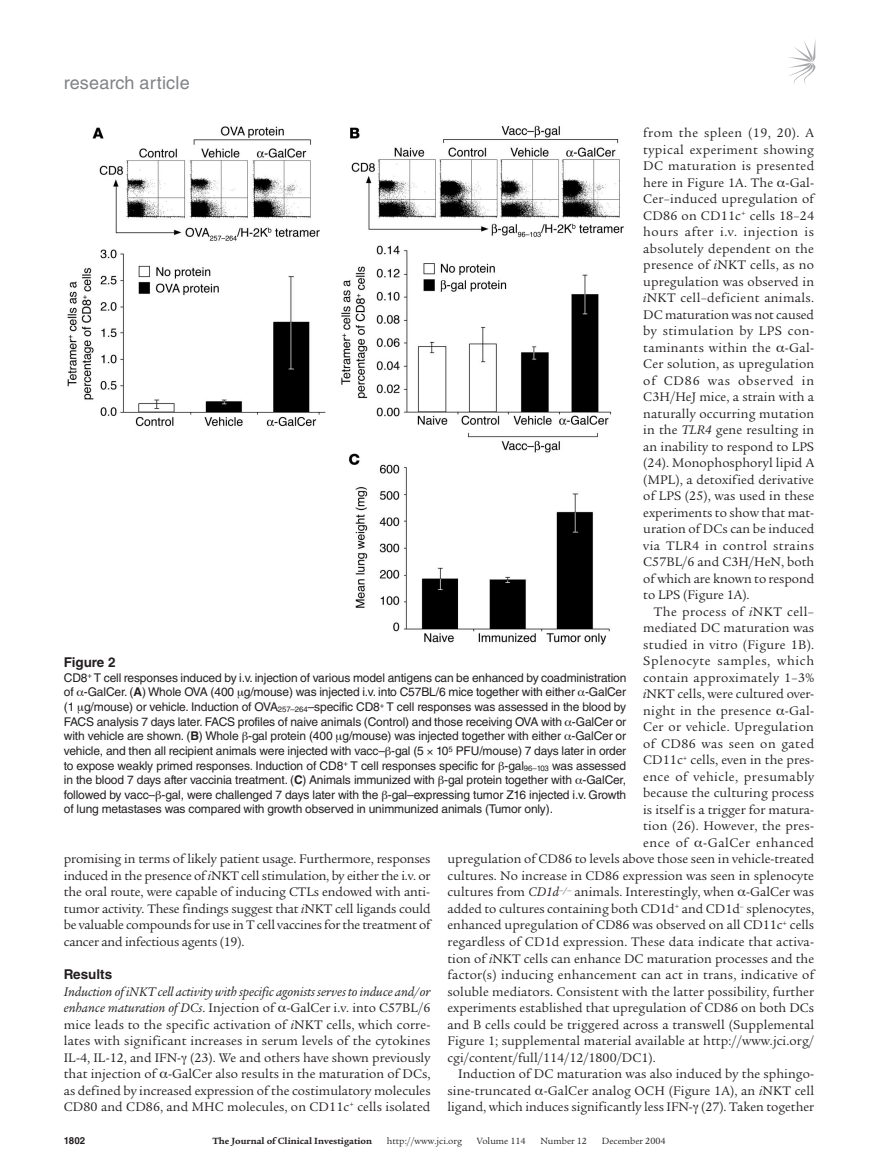
<style>
.page{position:relative;width:878px;height:1174px;background:#fff}
.page>*{position:absolute;margin:0;border:0;box-sizing:border-box;transform-origin:0 0}
.t1{font:18px "Helvetica LT Std";letter-spacing:.01em;color:#808285}
.t2{font:13.5px/16.5px "Legacy Serif Std";letter-spacing:.005em;color:#231f20;text-align:justify}
.t3{font:13.5px "Legacy Serif Std";letter-spacing:.025em;color:#231f20}
.t4{font:13.5px "Legacy Serif Std";letter-spacing:.035em;color:#231f20}
.t5{font:13.5px "Legacy Serif Std";letter-spacing:.05em;color:#231f20}
.t6{font:13.5px "Legacy Serif Std";letter-spacing:.03em;color:#231f20}
.t7{font:13.5px "Legacy Serif Std";letter-spacing:.04em;color:#231f20}
.t8{font:700 13.5px "Helvetica LT Std";color:#231f20}
.t9{font:12px/14.7px "Helvetica LT Std";letter-spacing:-.01em;color:#231f20;text-align:justify}
.t10{font:9.75px "Legacy Serif Std";color:#231f20}
.t11{font:700 9.75px "Legacy Serif Std";color:#231f20}
.t12{font:700 9.75px "Helvetica LT Std";color:#231f20}
.s1{font-style:italic}
.s2{font-weight:700}
</style>
<div class="page">
<svg style="left:789px;top:41px;width:26px;height:44px"></svg>
<img style="left:67px;top:125px;width:557px;height:520px">
<h1 class="t1" style="left:64px;top:72px;width:127px">research article</h1>
<p class="t2" style="left:643px;top:125px;width:172px">from the spleen (19, 20). A typical experiment showing DC maturation is presented here in Figure 1A. The -Gal-Cer–induced upregulation of CD86 on CD11c<sup>+</sup> cells 18–24 hours after i.v. injection is absolutely dependent on the presence of <span class="s1">i</span>NKT cells, as no upregulation was observed in <span class="s1">i</span>NKT cell–deficient animals.<br>DC maturation was not caused by stimulation by LPS con&shy;taminants within the -Gal-Cer solution, as upregulation of CD86 was observed in C3H/HeJ mice, a strain with a naturally occurring mutation in the <span class="s1">TLR4</span> gene resulting in an inability to respond to LPS (24). Monophosphoryl lipid A (MPL), a detoxified derivative of LPS (25), was used in these experiments to show that mat&shy;uration of DCs can be induced via TLR4 in control strains C57BL/6 and C3H/HeN, both of which are known to respond to LPS (Figure 1A).</p>
<p class="t6" style="left:654px;top:604px;width:162px">The process of <span class="s1">i</span>NKT cell–</p>
<p class="t2" style="left:643px;top:620px;width:172px">mediated DC maturation was</p>
<p class="t3" style="left:643px;top:637px;width:172px">studied in vitro (Figure 1B).</p>
<p class="t5" style="left:643px;top:653px;width:172px">Splenocyte samples, which</p>
<p class="t3" style="left:643px;top:670px;width:172px">contain approximately 1–3%</p>
<p class="t2" style="left:643px;top:686px;width:172px"><span class="s1">i</span>NKT cells, were cultured over-</p>
<p class="t3" style="left:643px;top:703px;width:172px">night in the presence -Gal-</p>
<p class="t3" style="left:643px;top:719px;width:172px">Cer or vehicle. Upregulation</p>
<p class="t4" style="left:643px;top:736px;width:172px">of CD86 was seen on gated</p>
<p class="t2" style="left:643px;top:752px;width:172px">CD11c<sup>+</sup> cells, even in the pres-</p>
<p class="t4" style="left:643px;top:769px;width:172px">ence of vehicle, presumably</p>
<p class="t2" style="left:643px;top:785px;width:172px">because the culturing process</p>
<p class="t2" style="left:643px;top:801px;width:172px">is itself is a trigger for matura-</p>
<p class="t2" style="left:643px;top:818px;width:172px">tion (26). However, the pres-</p>
<p class="t7" style="left:643px;top:835px;width:172px">ence of -GalCer enhanced</p>
<p class="t2" style="left:447px;top:851px;width:368px">upregulation of CD86 to levels above those seen in vehicle-treated</p>
<p class="t2" style="left:447px;top:867px;width:368px">cultures. No increase in CD86 expression was seen in splenocyte</p>
<p class="t2" style="left:447px;top:884px;width:368px">cultures from <span class="s1">CD1d</span><sup>–/–</sup> animals. Interestingly, when -GalCer was</p>
<p class="t2" style="left:447px;top:900px;width:368px">added to cultures containing both CD1d<sup>+</sup> and CD1d<sup>–</sup> splenocytes,</p>
<p class="t2" style="left:447px;top:917px;width:368px">enhanced upregulation of CD86 was observed on all CD11c<sup>+</sup> cells</p>
<p class="t2" style="left:447px;top:933px;width:368px">regardless of CD1d expression. These data indicate that activa-</p>
<p class="t2" style="left:447px;top:950px;width:368px">tion of <span class="s1">i</span>NKT cells can enhance DC maturation processes and the</p>
<p class="t2" style="left:447px;top:966px;width:368px">factor(s) inducing enhancement can act in trans, indicative of</p>
<p class="t2" style="left:447px;top:983px;width:368px">soluble mediators. Consistent with the latter possibility, further</p>
<p class="t2" style="left:447px;top:999px;width:368px">experiments established that upregulation of CD86 on both DCs</p>
<p class="t2" style="left:447px;top:1016px;width:368px">and B cells could be triggered across a transwell (Supplemental</p>
<p class="t2" style="left:447px;top:1032px;width:368px">Figure 1; supplemental material available at http://www.jci.org/</p>
<p class="t2" style="left:447px;top:1049px;width:210px">cgi/content/full/114/12/1800/DC1).</p>
<p class="t2" style="left:458px;top:1065px;width:357px">Induction of DC maturation was also induced by the sphingo-</p>
<p class="t2" style="left:447px;top:1082px;width:368px">sine-truncated -GalCer analog OCH (Figure 1A), an <span class="s1">i</span>NKT cell</p>
<p class="t2" style="left:447px;top:1098px;width:368px">ligand, which induces significantly less IFN- (27). Taken together</p>
<p class="t8" style="left:64px;top:654px;width:53px">Figure 2</p>
<p class="t9" style="left:64px;top:670px;width:564px">CD8<sup>+</sup> T cell responses induced by i.v. injection of various model antigens can be enhanced by coadministration of -GalCer. (<span class="s2">A</span>) Whole OVA (400 g/mouse) was injected i.v. into C57BL/6 mice together with either -GalCer (1 g/mouse) or vehicle. Induction of OVA<sub>257–264</sub>–specific CD8<sup>+</sup> T cell responses was assessed in the blood by FACS analysis 7 days later. FACS profiles of naive animals (Control) and those receiving OVA with -GalCer or with vehicle are shown. (<span class="s2">B</span>) Whole -gal protein (400 g/mouse) was injected together with either -GalCer or vehicle, and then all recipient animals were injected with vacc– -gal (5 10<sup>5</sup> PFU/mouse) 7 days later in order to expose weakly primed responses. Induction of CD8<sup>+</sup> T cell responses specific for -gal<sub>96–103</sub> was assessed in the blood 7 days after vaccinia treatment. (<span class="s2">C</span>) Animals immunized with -gal protein together with -GalCer, followed by vacc– -gal, were challenged 7 days later with the -gal–expressing tumor Z16 injected i.v. Growth of lung metastases was compared with growth observed in unimmunized animals (Tumor only).</p>
<p class="t2" style="left:64px;top:851px;width:368px">promising in terms of likely patient usage. Furthermore, responses induced in the presence of <span class="s1">i</span>NKT cell stimulation, by either the i.v. or the oral route, were capable of inducing CTLs endowed with anti&shy;tumor activity. These findings suggest that <span class="s1">i</span>NKT cell ligands could be valuable compounds for use in T cell vaccines for the treatment of cancer and infectious agents (19).</p>
<p class="t8" style="left:64px;top:966px;width:50px">Results</p>
<p class="t2" style="left:64px;top:983px;width:368px"><span class="s1">Induction of iNKT cell activity with specific agonists serves to induce and/or enhance maturation of DCs</span>. Injection of -GalCer i.v. into C57BL/6 mice leads to the specific activation of <span class="s1">i</span>NKT cells, which corre&shy;lates with significant increases in serum levels of the cytokines IL-4, IL-12, and IFN- (23). We and others have shown previously that injection of -GalCer also results in the maturation of DCs, as defined by increased expression of the costimulatory molecules CD80 and CD86, and MHC molecules, on CD11c<sup>+</sup> cells isolated</p>
<p class="t12" style="left:64px;top:1134px;width:23px">1802</p>
<p class="t11" style="left:212px;top:1135px;width:161px">The Journal of Clinical Investigation</p>
<p class="t10" style="left:387px;top:1135px;width:77px">http://www.jci.org</p>
<p class="t10" style="left:476px;top:1135px;width:50px">Volume 114</p>
<p class="t10" style="left:540px;top:1135px;width:48px">Number 12</p>
<p class="t10" style="left:601px;top:1135px;width:65px">December 2004</p>
</div>
